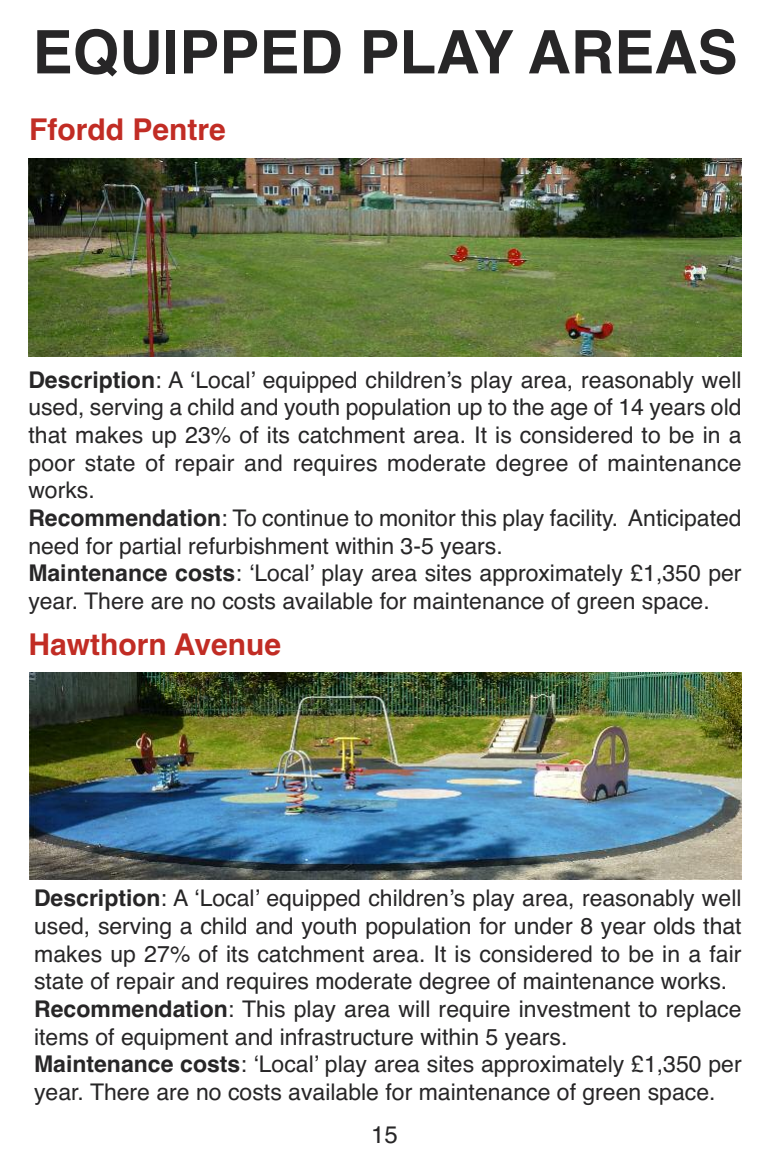
<style>
.page{position:relative;width:770px;height:1170px;background:#fff}
.page>*{position:absolute;margin:0;border:0;box-sizing:border-box;transform-origin:0 0}
.t1{font:700 60px "Helvetica";color:#272627}
.t2{font:700 30px "Helvetica";color:#c12c24}
.t3{font:24px "Helvetica";color:#272627}
.t4{font:23px/27.6px "Helvetica";color:#272627}
.s1{font-weight:700}
</style>
<div class="page">
<img style="left:28px;top:159px;width:713px;height:198px">
<img style="left:29px;top:672px;width:712px;height:207px">
<h1 class="t1" style="left:32px;top:18px;width:706px">EQUIPPED PLAY AREAS</h1>
<h2 class="t2" style="left:29px;top:112px;width:198px">Ffordd Pentre</h2>
<p class="t4" style="left:28px;top:366px;width:714px"><span class="s1">Description</span>: A ‘Local’ equipped children’s play area, reasonably well used, serving a child and youth population up to the age of 14 years old that makes up 23% of its catchment area. It is considered to be in a poor state of repair and requires moderate degree of maintenance works.<br><span class="s1">Recommendation</span>: To continue to monitor this play facility. Anticipated need for partial refurbishment within 3-5 years.<br><span class="s1">Maintenance costs</span>: ‘Local’ play area sites approximately £1,350 per year. There are no costs available for maintenance of green space.</p>
<h2 class="t2" style="left:28px;top:626px;width:254px">Hawthorn Avenue</h2>
<p class="t4" style="left:34px;top:884px;width:709px"><span class="s1">Description</span>: A ‘Local’ equipped children’s play area, reasonably well used, serving a child and youth population for under 8 year olds that makes up 27% of its catchment area. It is considered to be in a fair state of repair and requires moderate degree of maintenance works.<br><span class="s1">Recommendation</span>: This play area will require investment to replace items of equipment and infrastructure within 5 years.<br><span class="s1">Maintenance costs</span>: ‘Local’ play area sites approximately £1,350 per year. There are no costs available for maintenance of green space.</p>
<p class="t3" style="left:371px;top:1120px;width:28px">15</p>
</div>
